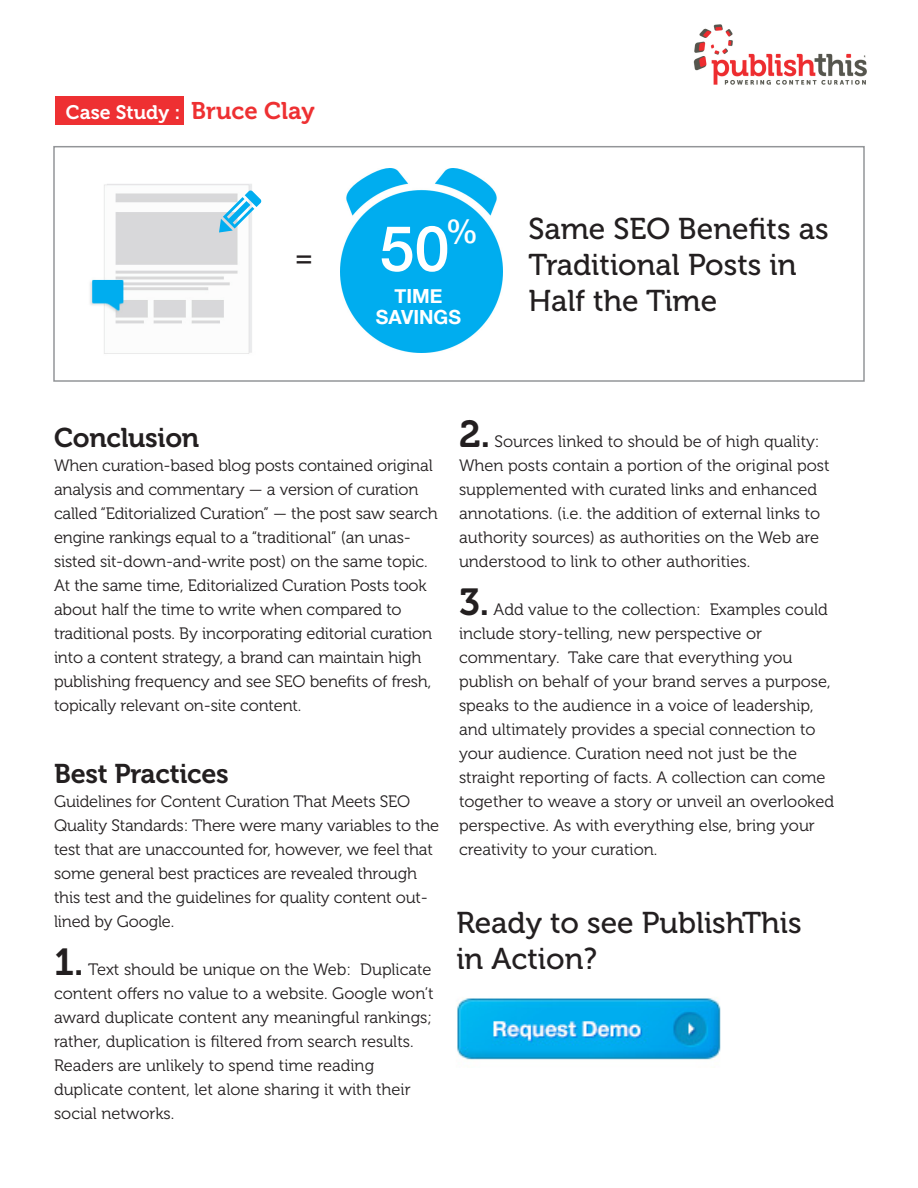
<style>
.page{position:relative;width:918px;height:1188px;background:#fff}
.page>*{position:absolute;margin:0;border:0;box-sizing:border-box;transform-origin:0 0}
.t1{font:500 63px "Helvetica Neue";color:#fff}
.t2{font:37.5px "Museo 700";color:#231f20}
.t3{font:500 33px "Helvetica Neue";color:#fff}
.t4{font:30px/36px "Museo 500";color:#231f20}
.t5{font:27px "Museo 700";letter-spacing:-.01em;color:#231f20}
.t6{font:24px "Museo 700";color:#ee3032}
.t7{font:700 19.5px "Helvetica Neue";color:#fff}
.t8{font:19.5px "Museo 700";color:#fff}
.t9{font:16.5px/24px "Museo 300";letter-spacing:-.01em;color:#231f20}
</style>
<div class="page">
<div style="left:53px;top:146px;width:812px;height:236px;border:2px solid #939598"></div>
<img style="left:90px;top:184px;width:162px;height:170px">
<svg style="left:219px;top:190px;width:43px;height:42px"></svg>
<img style="left:341px;top:168px;width:161px;height:185px">
<img style="left:693px;top:24px;width:174px;height:61px">
<div style="left:55px;top:97px;width:129px;height:28px;background:#ee3032"></div>
<img style="left:457px;top:998px;width:264px;height:62px">
<p class="t8" style="left:66px;top:101px;width:116px">Case Study :</p>
<p class="t6" style="left:191px;top:97px;width:125px">Bruce Clay</p>
<p class="t4" style="left:295px;top:240px;width:20px">=</p>
<p class="t3" style="left:446px;top:205px;width:34px">%</p>
<p class="t1" style="left:380px;top:198px;width:72px">50</p>
<p class="t7" style="left:395px;top:280px;width:49px">TIME</p>
<p class="t7" style="left:376px;top:301px;width:87px">SAVINGS</p>
<p class="t4" style="left:528px;top:211px;width:302px">Same SEO Benefits as<br>Traditional Posts in</p>
<p class="t4" style="left:528px;top:283px;width:190px">Half the Time</p>
<p class="t5" style="left:54px;top:423px;width:147px">Conclusion</p>
<p class="t9" style="left:54px;top:454px;width:385px">When curation-based blog posts contained original analysis and commentary — a version of curation called “Editorialized Curation” — the post saw search engine rankings equal to a “traditional” (an unas&shy;sisted sit-down-and-write post) on the same topic.<br>At the same time, Editorialized Curation Posts took about half the time to write when compared to traditional posts. By incorporating editorial curation into a content strategy, a brand can maintain high publishing frequency and see SEO benefits of fresh, topically relevant on-site content.</p>
<p class="t5" style="left:54px;top:759px;width:176px">Best Practices</p>
<p class="t9" style="left:54px;top:790px;width:387px">Guidelines for Content Curation That Meets SEO Quality Standards: There were many variables to the test that are unaccounted for, however, we feel that some general best practices are revealed through this test and the guidelines for quality content out&shy;lined by Google.</p>
<p class="t2" style="left:54px;top:942px;width:31px">1.</p>
<p class="t9" style="left:54px;top:958px;width:381px;text-indent:34px">Text should be unique on the Web: Duplicate content offers no value to a website. Google won’t award duplicate content any meaningful rankings; rather, duplication is filtered from search results.<br>Readers are unlikely to spend time reading duplicate content, let alone sharing it with their social networks.</p>
<p class="t2" style="left:459px;top:414px;width:33px">2.</p>
<p class="t9" style="left:459px;top:430px;width:372px;text-indent:35px">Sources linked to should be of high quality:<br>When posts contain a portion of the original post supplemented with curated links and enhanced annotations. (i.e. the addition of external links to authority sources) as authorities on the Web are understood to link to other authorities.</p>
<p class="t2" style="left:459px;top:582px;width:32px">3.</p>
<p class="t9" style="left:459px;top:598px;width:377px;text-indent:35px">Add value to the collection: Examples could include story-telling, new perspective or commentary. Take care that everything you publish on behalf of your brand serves a purpose, speaks to the audience in a voice of leadership, and ultimately provides a special connection to your audience. Curation need not just be the straight reporting of facts. A collection can come together to weave a story or unveil an overlooked perspective. As with everything else, bring your creativity to your curation.</p>
<p class="t4" style="left:456px;top:905px;width:347px">Ready to see PublishThis in Action?</p>
</div>
